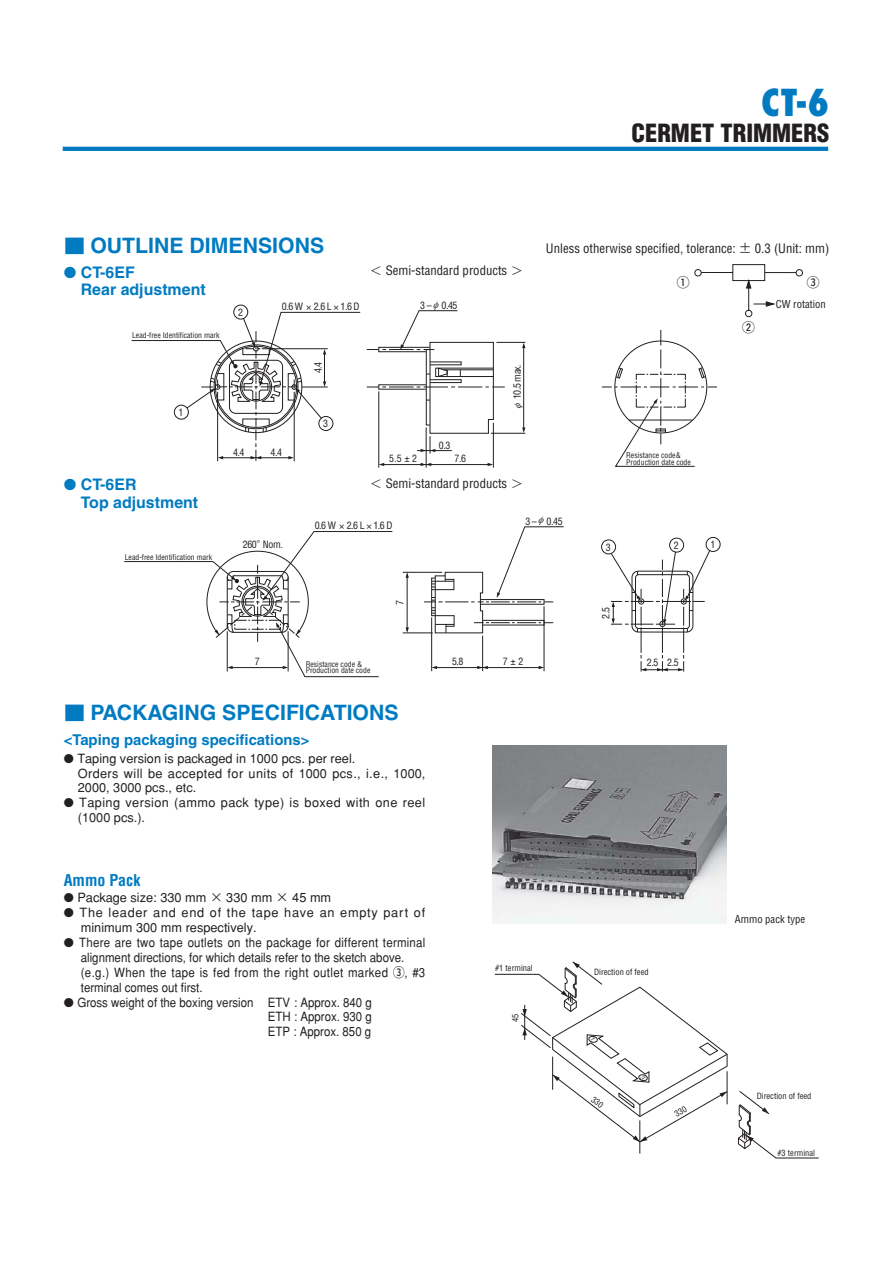
<style>
.page{position:relative;width:893px;height:1263px;background:#fff}
.page>*{position:absolute;margin:0;border:0;box-sizing:border-box;transform-origin:0 0}
.t1{font:800 condensed 36.15px "Futura";color:#007bc2}
.t2{font:900 condensed 24.45px "Helvetica";color:#231f20}
.t3{font:700 21.3px "Helvetica";color:#007bc2}
.t4{font:700 15.9px/17.7px "Helvetica";color:#007bc2}
.t5{font:700 condensed 15.9px "Helvetica";color:#007bc2}
.t6{font:700 14.85px "Helvetica";color:#007bc2}
.t7{font:12.75px/14.9px "Gothic BBB Medium 90 msp RKSJ H";letter-spacing:.03em;color:#231f20}
.t8{font:12.75px "Gothic BBB Medium 90 msp RKSJ H";color:#231f20;scale:.9 1}
.t9{font:condensed 12.75px "Helvetica";color:#231f20}
.t10{font:12.75px "Gothic BBB Medium 90 msp RKSJ H";letter-spacing:.02em;color:#231f20;scale:.9 1}
.t11{font:12.75px "Gothic BBB Medium 90 msp RKSJ H";color:#231f20}
.t12{font:12.75px "Gothic BBB Medium 90 msp RKSJ H";letter-spacing:.03em;color:#231f20;scale:.9 1}
.t13{font:12.75px "Gothic BBB Medium 90 msp RKSJ H";letter-spacing:.055em;color:#231f20}
.t14{font:12.75px "Ftgfr Alpha";color:#231f20}
.t15{font:condensed 10.65px "Helvetica";color:#231f20}
.t16{font:condensed 9.9px "Helvetica";letter-spacing:-.045em;color:#231f20}
.t17{font:condensed 8.4px "Helvetica";color:#231f20}
.t18{font:condensed 7.65px/6.6px "Helvetica";color:#231f20}
.s1{font-family:"Shin Go Medium 90 msp RKSJ H";font-weight:400;font-size:19.2px}
.s2{font-family:"Koz Go Pr 6 N Regular 90 msp RKSJ H";font-stretch:normal}
.s3{font-family:"Gothic BBB Medium 90 msp RKSJ H";font-stretch:normal;font-size:11.55px}
.s4{font-size:10.65px}
.s5{font-family:"Koz Go Pr 6 N Regular 90 msp RKSJ H"}
.s6{font-family:"Ftgfr Alpha"}
</style>
<div class="page">
<div style="left:234px;top:305px;width:14px;height:14px;border:1px solid #231f20;border-radius:50%"></div>
<hr style="left:426px;top:427px;width:1px;height:41px;background:#231f20">
<hr style="left:378px;top:391px;width:1px;height:77px;background:#231f20">
<hr style="left:493px;top:423px;width:1px;height:45px;background:#231f20">
<hr style="left:382px;top:464px;width:109px;height:1px;background:#231f20">
<svg style="left:379px;top:463px;width:5px;height:3px"></svg>
<svg style="left:421px;top:463px;width:10px;height:3px"></svg>
<svg style="left:602px;top:330px;width:115px;height:137px"></svg>
<hr style="left:403px;top:572px;width:39px;height:1px;background:#231f20">
<hr style="left:403px;top:633px;width:30px;height:1px;background:#231f20">
<hr style="left:431px;top:617px;width:1px;height:54px;background:#231f20">
<hr style="left:482px;top:636px;width:1px;height:35px;background:#231f20">
<hr style="left:544px;top:606px;width:1px;height:65px;background:#231f20">
<hr style="left:436px;top:667px;width:105px;height:1px;background:#231f20">
<hr style="left:407px;top:574px;width:1px;height:57px;background:#231f20">
<svg style="left:406px;top:572px;width:3px;height:6px"></svg>
<svg style="left:406px;top:627px;width:3px;height:6px"></svg>
<svg style="left:432px;top:666px;width:5px;height:3px"></svg>
<svg style="left:477px;top:666px;width:11px;height:3px"></svg>
<svg style="left:539px;top:666px;width:5px;height:3px"></svg>
<div style="left:601px;top:540px;width:15px;height:14px;border:1px solid #231f20;border-radius:50%"></div>
<div style="left:706px;top:537px;width:14px;height:15px;border:1px solid #231f20;border-radius:50%"></div>
<div style="left:669px;top:538px;width:15px;height:14px;border:1px solid #231f20;border-radius:50%"></div>
<svg style="left:611px;top:550px;width:99px;height:122px"></svg>
<hr style="left:701px;top:272px;width:95px;height:1px;background:#231f20">
<div style="left:694px;top:269px;width:8px;height:7px;border:1px solid #231f20;border-radius:50%"></div>
<div style="left:796px;top:269px;width:7px;height:7px;border:1px solid #231f20;border-radius:50%"></div>
<svg style="left:732px;top:264px;width:42px;height:54px"></svg>
<hr style="left:639px;top:1120px;width:1px;height:34px;background:#231f20">
<svg style="left:738px;top:1091px;width:81px;height:67px"></svg>
<img style="left:492px;top:745px;width:234px;height:179px">
<svg style="left:63px;top:147px;width:765px;height:4px;background:#037cc2"></svg>
<svg style="left:367px;top:310px;width:158px;height:144px"></svg>
<svg style="left:131px;top:306px;width:229px;height:155px"></svg>
<svg style="left:424px;top:526px;width:140px;height:108px"></svg>
<svg style="left:124px;top:531px;width:269px;height:146px"></svg>
<svg style="left:494px;top:961px;width:234px;height:181px"></svg>
<h1 class="t1" style="left:761px;top:87px;width:70px">CT-6</h1>
<h2 class="t2" style="left:631px;top:123px;width:199px">CERMET TRIMMERS</h2>
<h3 class="t3" style="left:64px;top:237px;width:262px"><span class="s1">■</span> OUTLINE DIMENSIONS</h3>
<p class="t9" style="left:546px;top:243px;width:285px">Unless otherwise specified, tolerance: <span class="s2">±</span> 0.3 (Unit: mm)</p>
<p class="t4" style="left:81px;top:265px;width:126px">CT-6EF<br>Rear adjustment</p>
<p class="t18" style="left:132px;top:333px;width:89px">Lead-free Identification mark</p>
<p class="t16" style="left:179px;top:408px;width:6px">1</p>
<p class="t4" style="left:81px;top:477px;width:119px">CT-6ER<br>Top adjustment</p>
<p class="t18" style="left:125px;top:554px;width:89px">Lead-free Identification mark</p>
<p class="t16" style="left:238px;top:308px;width:6px">2</p>
<p class="t16" style="left:282px;top:303px;width:79px">0.6 W 2.6 L 1.6 D</p>
<p class="t9" style="left:370px;top:266px;width:155px"><span class="s3">＜</span> Semi-standard products <span class="s3">＞</span></p>
<p class="t16" style="left:420px;top:302px;width:39px">3 – 0.45</p>
<p class="t16" style="left:314px;top:373px;width:13px;rotate:-90deg">4.4</p>
<p class="t16" style="left:513px;top:399px;width:37px;rotate:-90deg">10.5 max.</p>
<p class="t16" style="left:323px;top:420px;width:6px">3</p>
<p class="t16" style="left:233px;top:449px;width:13px">4.4</p>
<p class="t16" style="left:270px;top:449px;width:13px">4.4</p>
<p class="t16" style="left:243px;top:540px;width:41px">260<span class="s2">°</span>Nom.</p>
<p class="t16" style="left:439px;top:442px;width:13px">0.3</p>
<p class="t16" style="left:389px;top:454px;width:29px">5.5 <span class="s4">±</span> 2</p>
<p class="t16" style="left:454px;top:454px;width:13px">7.6</p>
<p class="t9" style="left:370px;top:478px;width:155px"><span class="s3">＜</span> Semi-standard products <span class="s3">＞</span></p>
<p class="t16" style="left:315px;top:522px;width:79px">0.6 W 2.6 L 1.6 D</p>
<p class="t16" style="left:525px;top:517px;width:39px">3 – 0.45</p>
<p class="t16" style="left:396px;top:605px;width:6px;rotate:-90deg">7</p>
<p class="t16" style="left:255px;top:658px;width:6px">7</p>
<p class="t18" style="left:306px;top:661px;width:66px">Resistance code &amp;<br>Production date code</p>
<p class="t16" style="left:452px;top:658px;width:13px">5.8</p>
<p class="t16" style="left:503px;top:658px;width:22px">7 <span class="s4">±</span> 2</p>
<h3 class="t3" style="left:64px;top:705px;width:336px"><span class="s1">■</span> PACKAGING SPECIFICATIONS</h3>
<p class="t6" style="left:64px;top:734px;width:247px">&lt;Taping packaging specifications&gt;</p>
<p class="t7" style="left:77px;top:752px;width:349px">Taping version is packaged in 1000 pcs. per reel.<br>Orders will be accepted for units of 1000 pcs., i.e., 1000, 2000, 3000 pcs., etc.<br>Taping version (ammo pack type) is boxed with one reel (1000 pcs.).</p>
<p class="t5" style="left:64px;top:874px;width:78px">Ammo Pack</p>
<p class="t11" style="left:77px;top:893px;width:255px">Package size: 330 mm <span class="s5">×</span> 330 mm <span class="s5">×</span> 45 mm</p>
<p class="t13" style="left:80px;top:908px;width:347px">The leader and end of the tape have an empty part of</p>
<p class="t11" style="left:81px;top:923px;width:177px">minimum 300 mm respectively.</p>
<p class="t10" style="left:79px;top:937px;width:386px">There are two tape outlets on the package for different terminal</p>
<p class="t8" style="left:81px;top:952px;width:361px">alignment directions, for which details refer to the sketch above.</p>
<p class="t12" style="left:81px;top:967px;width:384px">(e.g.) When the tape is fed from the right outlet marked <span class="s6">3</span>, #3</p>
<p class="t8" style="left:81px;top:982px;width:137px">terminal comes out first.</p>
<p class="t8" style="left:77px;top:997px;width:329px">Gross weight of the boxing version ETV : Approx. 840 g</p>
<p class="t8" style="left:268px;top:1012px;width:117px">ETH : Approx. 930 g</p>
<p class="t8" style="left:268px;top:1027px;width:116px">ETP : Approx. 850 g</p>
<p class="t17" style="left:495px;top:965px;width:39px">#1 terminal</p>
<p class="t17" style="left:512px;top:1022px;width:10px;rotate:-90deg">45</p>
<p class="t14" style="left:677px;top:276px;width:14px">1</p>
<p class="t14" style="left:742px;top:321px;width:14px">2</p>
<p class="t14" style="left:807px;top:276px;width:14px">3</p>
<p class="t15" style="left:776px;top:300px;width:51px">CW rotation</p>
<p class="t18" style="left:626px;top:453px;width:66px">Resistance code&amp;<br>Production date code</p>
<p class="t16" style="left:606px;top:543px;width:6px">3</p>
<p class="t16" style="left:674px;top:541px;width:6px">2</p>
<p class="t16" style="left:710px;top:541px;width:6px">1</p>
<p class="t16" style="left:602px;top:619px;width:13px;rotate:-90deg">2.5</p>
<p class="t16" style="left:647px;top:659px;width:33px">2.5 2.5</p>
<p class="t17" style="left:594px;top:969px;width:56px">Direction of feed</p>
<p class="t15" style="left:735px;top:915px;width:72px">Ammo pack type</p>
<p class="t17" style="left:757px;top:1093px;width:56px">Direction of feed</p>
<p class="t17" style="left:777px;top:1150px;width:39px">#3 terminal</p>
</div>
